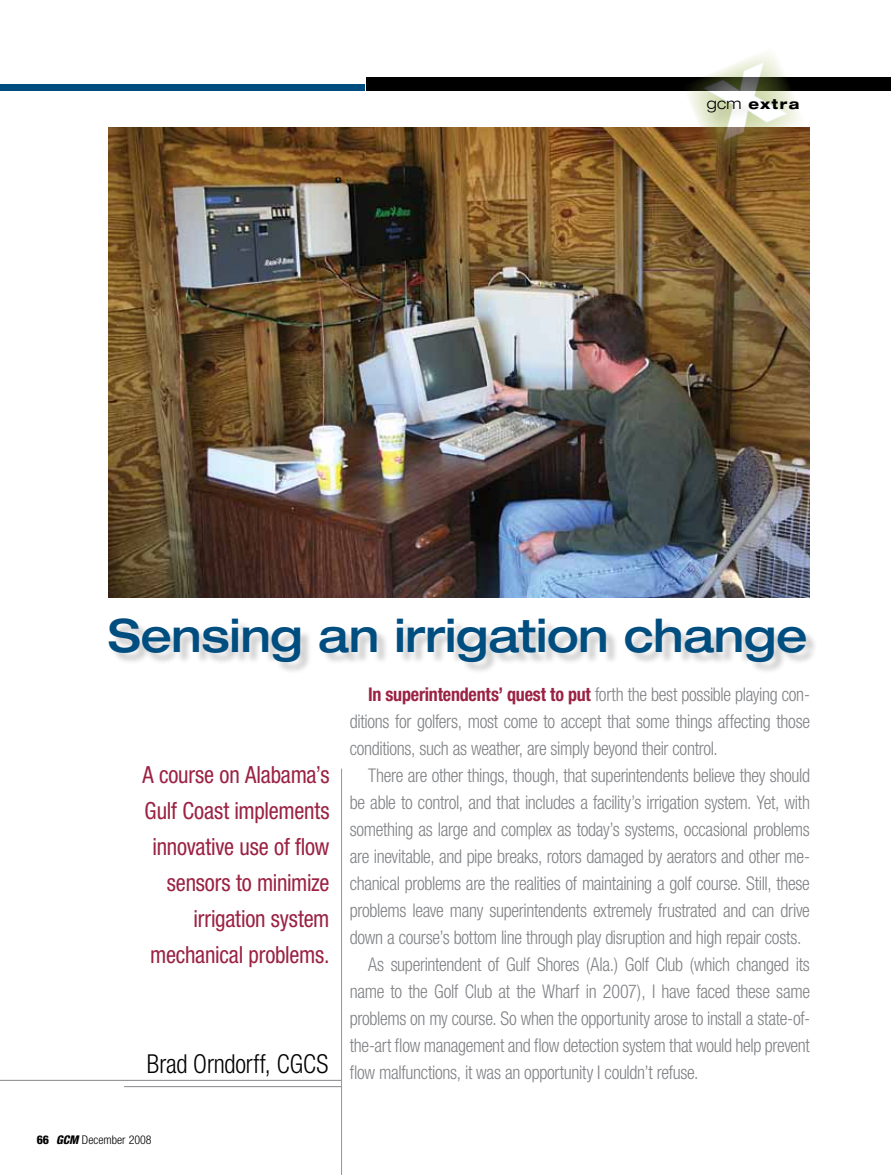
<style>
.page{position:relative;width:891px;height:1175px;background:#fff}
.page>*{position:absolute;margin:0;border:0;box-sizing:border-box;transform-origin:0 0}
.t1{font:500 expanded 45.9px "Helvetica Neue";letter-spacing:-.005em;color:#004d80;scale:.95 1}
.t2{font:300 condensed 26.1px "Helvetica Neue";letter-spacing:-.005em;color:#000;scale:.95 1}
.t3{font:condensed 23.7px/36px "Helvetica Neue";letter-spacing:-.01em;color:#9b2243;text-align:right;scale:.95 1}
.t4{font:300 condensed 18.9px/27px "Helvetica Neue";letter-spacing:-.02em;color:#808285;text-align:justify;scale:.95 1}
.t5{font:300 expanded 15.75px "Helvetica Neue";color:#000;scale:.95 1}
.t6{font:800 expanded 13.8px "Helvetica Neue";letter-spacing:.105em;color:#000;scale:.95 1}
.t7{font:300 condensed 12px "Helvetica Neue";color:#000}
.s1{font-weight:700;color:#9b2243}
.s2{font-weight:800}
.s3{font-weight:800;font-style:italic}
</style>
<div class="page">
<img style="left:108px;top:127px;width:702px;height:470px">
<hr style="left:0;top:1079px;width:341px;height:2px;background:#939598">
<hr style="left:124px;top:1086px;width:218px;height:1px;background:#939598">
<div style="left:366px;top:77px;width:525px;height:14px;background:#000"></div>
<div style="left:0;top:84px;width:365px;height:7px;background:#004d80"></div>
<div style="left:111px;top:620px;width:707px;height:54px;background:#000;opacity:.2"></div>
<hr style="left:341px;top:768px;width:1px;height:406px;background:#939598">
<svg style="left:682px;top:53px;width:127px;height:112px"></svg>
<p class="t5" style="left:707px;top:94px;width:38px">gcm</p>
<p class="t6" style="left:748px;top:95px;width:55px">extra</p>
<h1 class="t1" style="left:108px;top:607px;width:738px">Sensing an irrigation change</h1>
<p class="t4" style="left:350px;top:680px;width:486px;text-indent:18px"><span class="s1">In superintendents’ quest to put</span> forth the best possible playing con&shy;ditions for golfers, most come to accept that some things affecting those conditions, such as weather, are simply beyond their control.</p>
<p class="t4" style="left:368px;top:761px;width:467px">There are other things, though, that superintendents believe they should</p>
<p class="t4" style="left:350px;top:788px;width:486px">be able to control, and that includes a facility’s irrigation system. Yet, with</p>
<p class="t4" style="left:350px;top:815px;width:486px">something as large and complex as today’s systems, occasional problems</p>
<p class="t4" style="left:350px;top:842px;width:486px">are inevitable, and pipe breaks, rotors damaged by aerators and other me-</p>
<p class="t4" style="left:350px;top:869px;width:486px">chanical problems are the realities of maintaining a golf course. Still, these</p>
<p class="t4" style="left:350px;top:896px;width:486px">problems leave many superintendents extremely frustrated and can drive</p>
<p class="t4" style="left:350px;top:923px;width:477px">down a course’s bottom line through play disruption and high repair costs.</p>
<p class="t4" style="left:368px;top:950px;width:467px">As superintendent of Gulf Shores (Ala.) Golf Club (which changed its</p>
<p class="t4" style="left:350px;top:977px;width:486px">name to the Golf Club at the Wharf in 2007), I have faced these same</p>
<p class="t4" style="left:350px;top:1004px;width:486px">problems on my course. So when the opportunity arose to install a state-of-</p>
<p class="t4" style="left:350px;top:1031px;width:486px">the-art flow management and flow detection system that would help prevent</p>
<p class="t4" style="left:350px;top:1058px;width:369px">flow malfunctions, it was an opportunity I couldn’t refuse.</p>
<p class="t3" style="left:142px;top:756px;width:198px">A course on Alabama’s<br>Gulf Coast implements innovative use of flow sensors to minimize irrigation system mechanical problems.</p>
<h2 class="t2" style="left:147px;top:1048px;width:193px">Brad Orndorff, CGCS</h2>
<p class="t7" style="left:37px;top:1132px;width:116px"><span class="s2">66</span> <span class="s3">GCM</span> December 2008</p>
</div>
